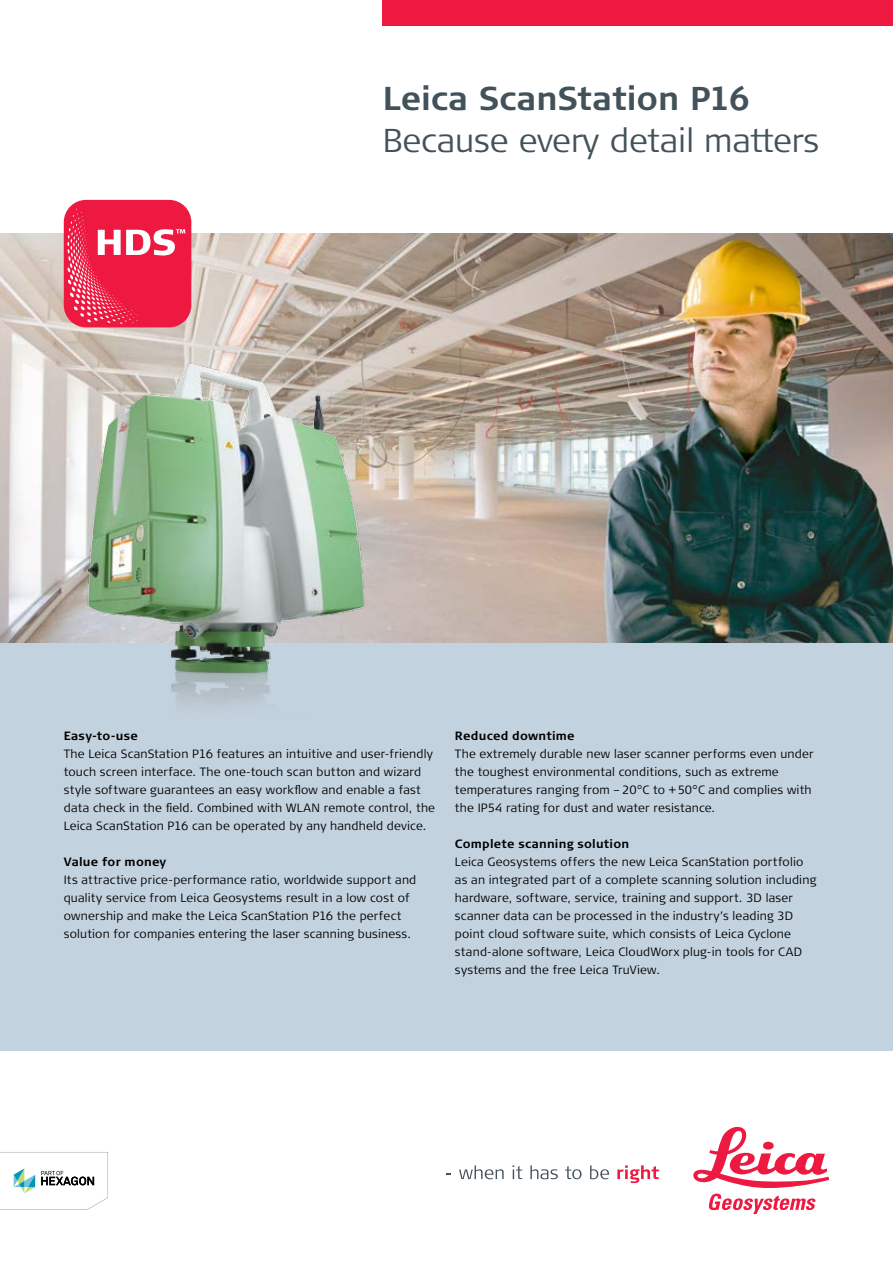
<style>
.page{position:relative;width:893px;height:1263px;background:#fff}
.page>*{position:absolute;margin:0;border:0;box-sizing:border-box;transform-origin:0 0}
.t1{font:300 33px "Signa Column";color:#43525a}
.t2{font:700 33px "Signa Column";letter-spacing:-.005em;color:#43525a}
.t3{font:300 12px/18px "Signa Column";letter-spacing:.015em;color:#000}
.t4{font:700 12px "Signa Column";letter-spacing:.02em;color:#000}
</style>
<div class="page">
<div style="left:0;top:642px;width:893px;height:408px;background:#c3d2df"></div>
<img style="left:0;top:234px;width:893px;height:408px">
<img style="left:30px;top:347px;width:387px;height:359px">
<div style="left:383px;top:0;width:510px;height:26px;background:#ed1941"></div>
<div style="left:64px;top:200px;width:127px;height:127px;background:#ed1941;border-radius:22px"></div>
<svg style="left:67px;top:209px;width:118px;height:115px"></svg>
<svg style="left:459px;top:1165px;width:45px;height:14px"></svg>
<svg style="left:513px;top:1165px;width:9px;height:14px"></svg>
<svg style="left:530px;top:1165px;width:28px;height:14px"></svg>
<svg style="left:565px;top:1166px;width:16px;height:13px"></svg>
<svg style="left:590px;top:1165px;width:19px;height:14px"></svg>
<svg style="left:617px;top:1165px;width:42px;height:18px"></svg>
<svg style="left:693px;top:1127px;width:136px;height:87px"></svg>
<svg style="left:0;top:1152px;width:108px;height:58px"></svg>
<h1 class="t2" style="left:383px;top:77px;width:369px">Leica ScanStation P16</h1>
<h1 class="t1" style="left:383px;top:119px;width:438px">Because every detail matters</h1>
<p class="t4" style="left:64px;top:728px;width:76px">Easy-to-use</p>
<p class="t3" style="left:64px;top:745px;width:373px">The Leica ScanStation P16 features an intuitive and user-friendly touch screen interface. The one-touch scan button and wizard style software guarantees an easy workflow and enable a fast data check in the field. Combined with WLAN remote control, the Leica ScanStation P16 can be operated by any handheld device.</p>
<p class="t4" style="left:64px;top:854px;width:104px">Value for money</p>
<p class="t3" style="left:64px;top:871px;width:354px">Its attractive price-performance ratio, worldwide support and quality service from Leica Geosystems result in a low cost of ownership and make the Leica ScanStation P16 the perfect solution for companies entering the laser scanning business.</p>
<p class="t4" style="left:455px;top:728px;width:121px">Reduced downtime</p>
<p class="t3" style="left:455px;top:745px;width:360px">The extremely durable new laser scanner performs even under the toughest environmental conditions, such as extreme temperatures ranging from –20°C to +50°C and complies with the IP54 rating for dust and water resistance.</p>
<p class="t4" style="left:455px;top:836px;width:176px">Complete scanning solution</p>
<p class="t3" style="left:455px;top:853px;width:363px">Leica Geosystems offers the new Leica ScanStation portfolio as an integrated part of a complete scanning solution including hardware, software, service, training and support. 3D laser scanner data can be processed in the industry’s leading 3D point cloud software suite, which consists of Leica Cyclone stand-alone software, Leica CloudWorx plug-in tools for CAD systems and the free Leica TruView.</p>
</div>
